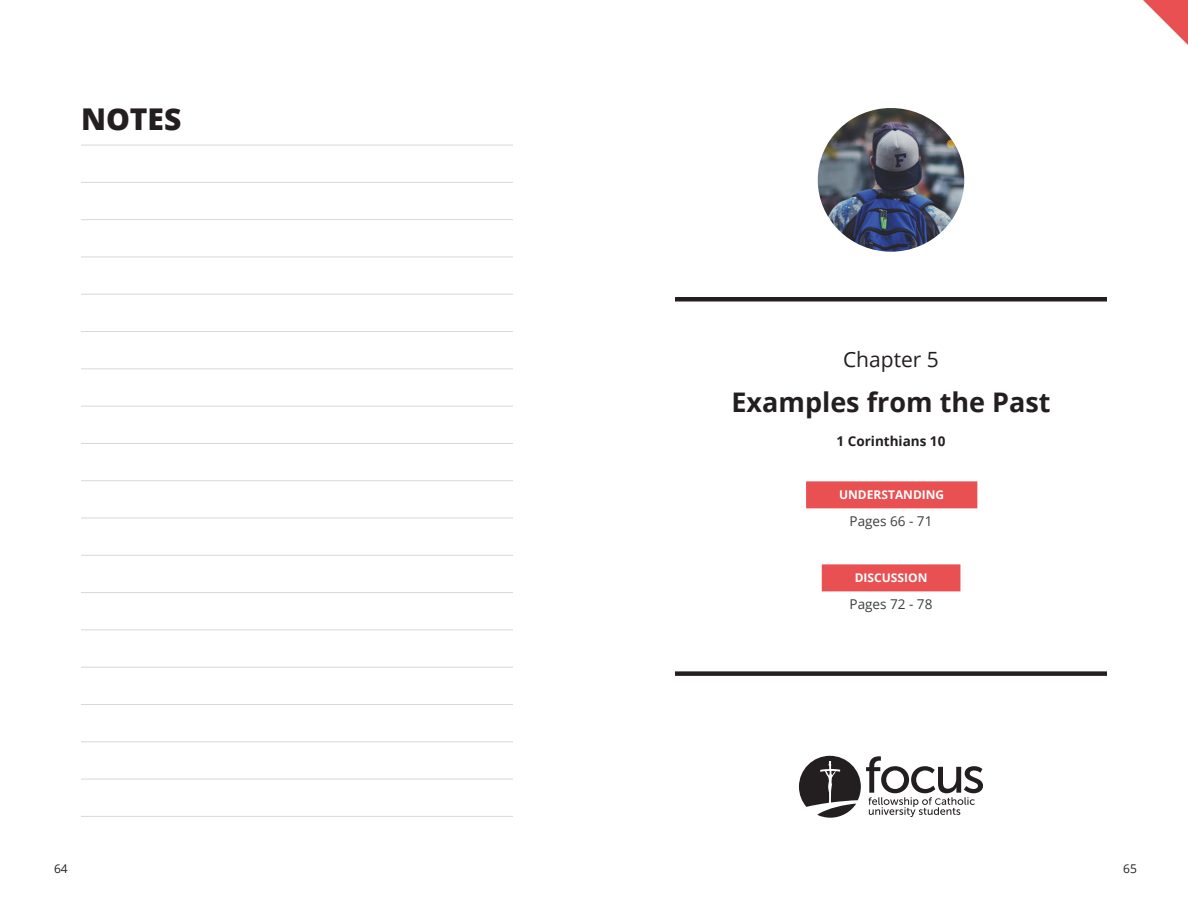
<style>
.page{position:relative;width:1188px;height:918px;background:#fff}
.page>*{position:absolute;margin:0;border:0;box-sizing:border-box;transform-origin:0 0}
.t1{font:800 30px "Open Sans";color:#231f20}
.t2{font:700 27px "Open Sans";color:#231f20}
.t3{font:21px "Open Sans";color:#231f20}
.t4{font:13.5px "Open Sans";color:#3d3d3d}
.t5{font:700 13.5px "Open Sans";color:#231f20}
.t6{font:700 12px "Open Sans";color:#fff}
.t7{font:12px "Open Sans";color:#231f20}
</style>
<div class="page">
<hr style="left:81px;top:145px;width:432px;height:1px;background:#231f20">
<hr style="left:81px;top:182px;width:432px;height:1px;background:#231f20">
<hr style="left:81px;top:219px;width:432px;height:1px;background:#231f20">
<hr style="left:81px;top:257px;width:432px;height:1px;background:#231f20">
<hr style="left:81px;top:294px;width:432px;height:1px;background:#231f20">
<hr style="left:81px;top:331px;width:432px;height:1px;background:#231f20">
<hr style="left:81px;top:368px;width:432px;height:1px;background:#231f20">
<hr style="left:81px;top:406px;width:432px;height:1px;background:#231f20">
<hr style="left:81px;top:443px;width:432px;height:1px;background:#231f20">
<hr style="left:81px;top:480px;width:432px;height:1px;background:#231f20">
<hr style="left:81px;top:518px;width:432px;height:1px;background:#231f20">
<hr style="left:81px;top:555px;width:432px;height:1px;background:#231f20">
<hr style="left:81px;top:592px;width:432px;height:1px;background:#231f20">
<hr style="left:81px;top:630px;width:432px;height:1px;background:#231f20">
<hr style="left:81px;top:667px;width:432px;height:1px;background:#231f20">
<hr style="left:81px;top:704px;width:432px;height:1px;background:#231f20">
<hr style="left:81px;top:741px;width:432px;height:1px;background:#231f20">
<hr style="left:81px;top:779px;width:432px;height:1px;background:#231f20">
<hr style="left:81px;top:816px;width:432px;height:1px;background:#231f20">
<div style="left:675px;top:671px;width:432px;height:5px;background:#231f20"></div>
<div style="left:675px;top:297px;width:432px;height:5px;background:#231f20"></div>
<img style="left:818px;top:108px;width:146px;height:144px">
<svg style="left:1143px;top:0;width:45px;height:45px"></svg>
<div style="left:806px;top:481px;width:171px;height:27px;background:#e85052"></div>
<div style="left:822px;top:564px;width:138px;height:27px;background:#e85052"></div>
<svg style="left:799px;top:756px;width:184px;height:62px"></svg>
<h1 class="t1" style="left:81px;top:96px;width:102px">NOTES</h1>
<h3 class="t3" style="left:843px;top:345px;width:97px">Chapter 5</h3>
<h2 class="t2" style="left:731px;top:383px;width:321px">Examples from the Past</h2>
<p class="t5" style="left:837px;top:431px;width:110px">1 Corinthians 10</p>
<p class="t6" style="left:839px;top:487px;width:107px">UNDERSTANDING</p>
<p class="t4" style="left:850px;top:512px;width:84px">Pages 66 - 71</p>
<p class="t6" style="left:855px;top:570px;width:74px">DISCUSSION</p>
<p class="t4" style="left:850px;top:595px;width:84px">Pages 72 - 78</p>
<p class="t7" style="left:54px;top:861px;width:15px">64</p>
<p class="t7" style="left:1123px;top:861px;width:15px">65</p>
</div>
